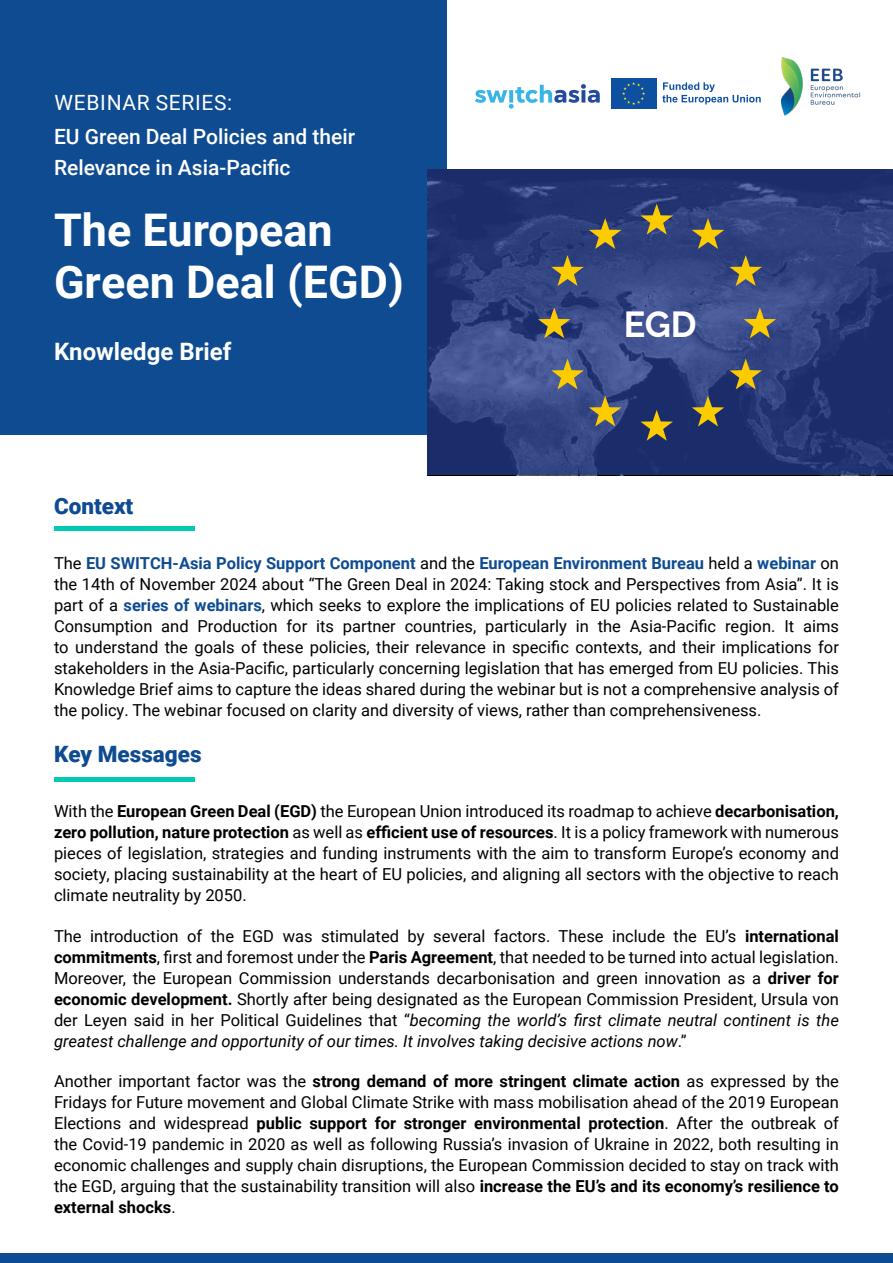
<style>
.page{position:relative;width:893px;height:1263px;background:#fff}
.page>*{position:absolute;margin:0;border:0;box-sizing:border-box;transform-origin:0 0}
.t1{font:700 45px/51.8px "Roboto";color:#fff}
.t2{font:700 36px "Raleway";color:#fff}
.t3{font:700 24px "Roboto";color:#fff}
.headings{font:900 22.5px "Roboto";color:#0e4b90}
.t4{font:500 21px/31px "Roboto";color:#fff}
.t5{font:21px "Roboto";letter-spacing:.035em;color:#fff}
.t6{font:16.5px/21px "Roboto";color:#000;text-align:justify}
.s1{font-weight:700;color:#0e4b90}
.s2{font-weight:700}
.s3{font-style:italic}
</style>
<div class="page">
<div style="left:0;top:1254px;width:893px;height:9px;background:#0e4b90"></div>
<div style="left:0;top:0;width:446px;height:434px;background:#0e4b90"></div>
<svg style="left:656px;top:78px;width:1px;height:31px"></svg>
<div style="left:611px;top:78px;width:45px;height:31px;background:#0d50a1"></div>
<svg style="left:622px;top:82px;width:23px;height:23px"></svg>
<svg style="left:662px;top:82px;width:99px;height:22px"></svg>
<svg style="left:475px;top:84px;width:125px;height:25px"></svg>
<svg style="left:428px;top:169px;width:465px;height:306px;background:#2b3d7a"></svg>
<svg style="left:640px;top:204px;width:33px;height:31px"></svg>
<svg style="left:538px;top:307px;width:32px;height:31px"></svg>
<svg style="left:551px;top:255px;width:33px;height:31px"></svg>
<svg style="left:589px;top:218px;width:32px;height:31px"></svg>
<svg style="left:729px;top:255px;width:33px;height:31px"></svg>
<svg style="left:551px;top:359px;width:33px;height:30px"></svg>
<svg style="left:729px;top:359px;width:33px;height:30px"></svg>
<svg style="left:692px;top:218px;width:32px;height:31px"></svg>
<svg style="left:589px;top:396px;width:32px;height:30px"></svg>
<svg style="left:692px;top:396px;width:32px;height:30px"></svg>
<svg style="left:744px;top:307px;width:32px;height:31px"></svg>
<svg style="left:640px;top:410px;width:33px;height:31px"></svg>
<img style="left:782px;top:58px;width:78px;height:58px">
<div style="left:54px;top:526px;width:141px;height:5px;background:#00cbb1"></div>
<div style="left:54px;top:777px;width:141px;height:5px;background:#00cbb1"></div>
<p class="t5" style="left:54px;top:88px;width:179px">WEBINAR SERIES:</p>
<p class="t4" style="left:54px;top:120px;width:303px">EU Green Deal Policies and their<br>Relevance in Asia-Pacific</p>
<p class="t1" style="left:54px;top:202px;width:351px">The European<br>Green Deal (EGD)</p>
<p class="t3" style="left:54px;top:334px;width:179px">Knowledge Brief</p>
<p class="headings" style="left:54px;top:490px;width:81px">Context</p>
<p class="t2" style="left:624px;top:303px;width:74px">EGD</p>
<p class="t6" style="left:54px;top:552px;width:786px">The <span class="s1">EU SWITCH-Asia Policy Support Component</span> and the <span class="s1">European Environment Bureau</span> held a <span class="s1">webinar</span> on the 14th of November 2024 about “The Green Deal in 2024: Taking stock and Perspectives from Asia”. It is part of a <span class="s1">series of webinars</span>, which seeks to explore the implications of EU policies related to Sustainable Consumption and Production for its partner countries, particularly in the Asia-Pacific region. It aims to understand the goals of these policies, their relevance in specific contexts, and their implications for stakeholders in the Asia-Pacific, particularly concerning legislation that has emerged from EU policies. This Knowledge Brief aims to capture the ideas shared during the webinar but is not a comprehensive analysis of the policy. The webinar focused on clarity and diversity of views, rather than comprehensiveness.</p>
<p class="headings" style="left:54px;top:738px;width:149px">Key Messages</p>
<p class="t6" style="left:54px;top:800px;width:786px">With the <span class="s2">European Green Deal (EGD)</span> the European Union introduced its roadmap to achieve <span class="s2">decarbonisation, zero pollution, nature protection</span> as well as <span class="s2">efficient use of resources</span>. It is a policy framework with numerous pieces of legislation, strategies and funding instruments with the aim to transform Europe’s economy and society, placing sustainability at the heart of EU policies, and aligning all sectors with the objective to reach climate neutrality by 2050.</p>
<p class="t6" style="left:54px;top:924px;width:786px">The introduction of the EGD was stimulated by several factors. These include the EU’s <span class="s2">international commitments</span>, first and foremost under the <span class="s2">Paris Agreement</span>, that needed to be turned into actual legislation.<br>Moreover, the European Commission understands decarbonisation and green innovation as a <span class="s2">driver for economic development.</span> Shortly after being designated as the European Commission President, Ursula von der Leyen said in her Political Guidelines that “<span class="s3">becoming the world’s first climate neutral continent is the greatest challenge and opportunity of our times. It involves taking decisive actions now</span>.”</p>
<p class="t6" style="left:54px;top:1070px;width:786px">Another important factor was the <span class="s2">strong demand of more stringent climate action</span> as expressed by the Fridays for Future movement and Global Climate Strike with mass mobilisation ahead of the 2019 European Elections and widespread <span class="s2">public support for stronger environmental protection</span>. After the outbreak of the Covid-19 pandemic in 2020 as well as following Russia’s invasion of Ukraine in 2022, both resulting in economic challenges and supply chain disruptions, the European Commission decided to stay on track with the EGD, arguing that the sustainability transition will also <span class="s2">increase the EU’s and its economy’s resilience to external shocks</span>.</p>
</div>
